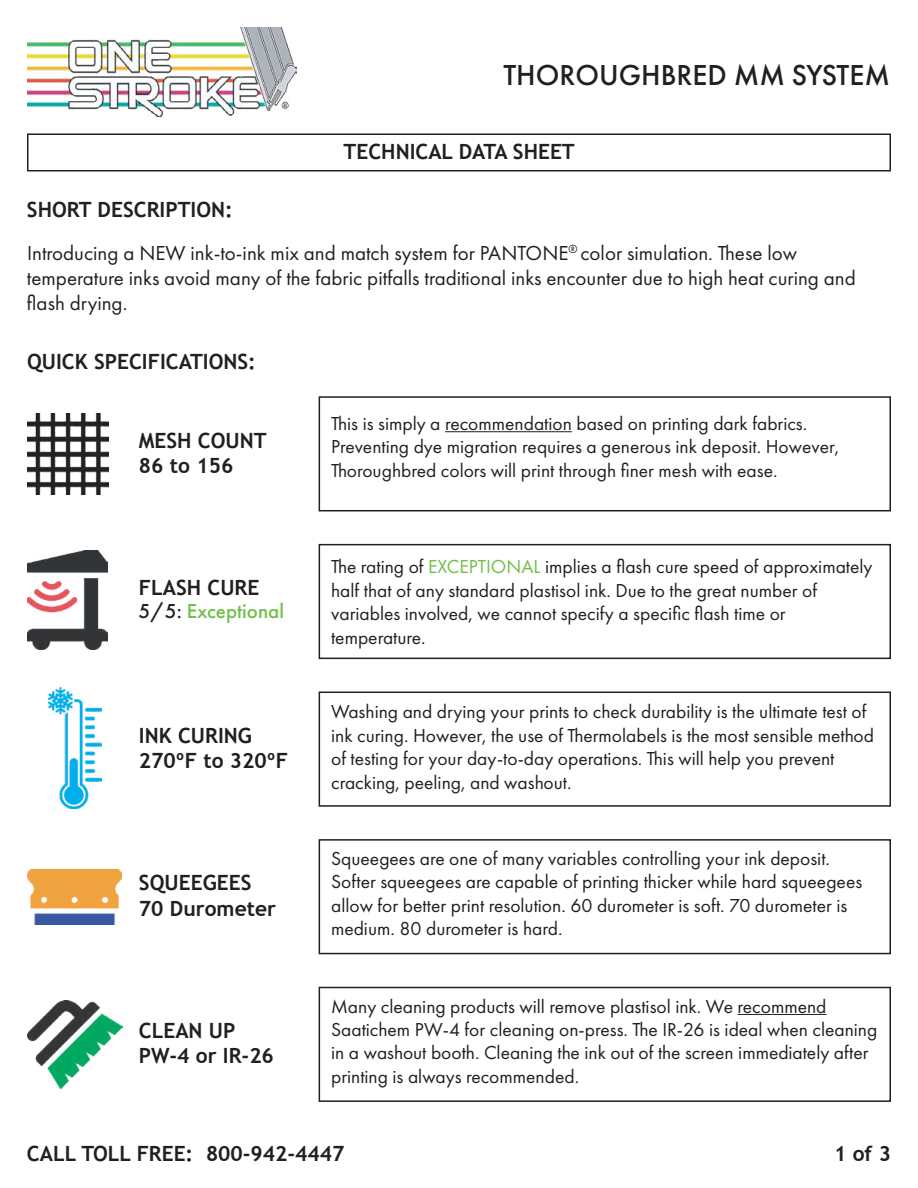
<style>
.page{position:relative;width:918px;height:1188px;background:#fff}
.page>*{position:absolute;margin:0;border:0;box-sizing:border-box;transform-origin:0 0}
.t1{font:500 30px "Futura PT";color:#231f20}
.t2{font:21px/25.2px "Futura PT";color:#231f20}
.t3{font:700 21px/25.2px "Trebuchet MS";color:#231f20}
.t4{font:500 21px "Futura PT";color:#71bf4a}
.t5{font:19.5px/23.4px "Futura PT";color:#231f20}
.t6{font:18px "Trebuchet MS";color:#231f20}
.s1{color:#231f20}
.s2{color:#71bf4a}
</style>
<div class="page">
<div style="left:27px;top:134px;width:864px;height:37px;border:2px solid #231f20"></div>
<img style="left:27px;top:27px;width:269px;height:90px">
<img style="left:27px;top:551px;width:81px;height:98px">
<div style="left:319px;top:544px;width:572px;height:115px;border:2px solid #231f20"></div>
<img style="left:27px;top:413px;width:81px;height:81px">
<div style="left:319px;top:396px;width:572px;height:115px;border:2px solid #231f20"></div>
<div style="left:319px;top:692px;width:572px;height:115px;border:2px solid #231f20"></div>
<img style="left:48px;top:687px;width:53px;height:122px">
<div style="left:319px;top:839px;width:572px;height:115px;border:2px solid #231f20"></div>
<img style="left:27px;top:869px;width:95px;height:55px">
<div style="left:319px;top:987px;width:572px;height:115px;border:2px solid #231f20"></div>
<img style="left:28px;top:1001px;width:94px;height:87px">
<hr style="left:445px;top:431px;width:127px;height:1px;background:#231f20">
<hr style="left:738px;top:1014px;width:89px;height:1px;background:#231f20">
<h1 class="t1" style="left:503px;top:57px;width:388px">THOROUGHBRED MM SYSTEM</h1>
<p class="t3" style="left:27px;top:197px;width:207px">SHORT DESCRIPTION:</p>
<p class="t3" style="left:344px;top:139px;width:233px">TECHNICAL DATA SHEET</p>
<p class="t2" style="left:27px;top:240px;width:830px">Introducing a NEW ink-to-ink mix and match system for PANTONE<sup>®</sup> color simulation. These low temperature inks avoid many of the fabric pitfalls traditional inks encounter due to high heat curing and flash drying.</p>
<p class="t3" style="left:27px;top:349px;width:230px">QUICK SPECIFICATIONS:</p>
<p class="t3" style="left:139px;top:428px;width:129px">MESH COUNT</p>
<p class="t3" style="left:139px;top:453px;width:96px">86 to 156</p>
<p class="t3" style="left:139px;top:575px;width:122px">FLASH CURE</p>
<p class="t4" style="left:139px;top:598px;width:147px"><span class="s1">5/5:</span> Exceptional</p>
<p class="t3" style="left:139px;top:723px;width:114px">INK CURING</p>
<p class="t3" style="left:139px;top:748px;width:151px">270ºF to 320ºF</p>
<p class="t3" style="left:139px;top:870px;width:139px">SQUEEGEES<br>70 Durometer</p>
<p class="t3" style="left:139px;top:1018px;width:137px">CLEAN UP<br>PW-4 or IR-26</p>
<p class="t5" style="left:331px;top:411px;width:510px">This is simply a recommendation based on printing dark fabrics.<br>Preventing dye migration requires a generous ink deposit. However,<br>Thoroughbred colors will print through finer mesh with ease.</p>
<p class="t5" style="left:331px;top:555px;width:543px">The rating of <span class="s2">EXCEPTIONAL</span> implies a flash cure speed of approximately half that of any standard plastisol ink. Due to the great number of variables involved, we cannot specify a specific flash time or temperature.</p>
<p class="t6" style="left:867px;top:557px;width:8px">-</p>
<p class="t5" style="left:331px;top:700px;width:544px">Washing and drying your prints to check durability is the ultimate test of ink curing. However, the use of Thermolabels is the most sensible method of testing for your day-to-day operations. This will help you prevent cracking, peeling, and washout.</p>
<p class="t5" style="left:331px;top:846px;width:533px">Squeegees are one of many variables controlling your ink deposit.<br>Softer squeegees are capable of printing thicker while hard squeegees allow for better print resolution. 60 durometer is soft. 70 durometer is medium. 80 durometer is hard.</p>
<p class="t5" style="left:331px;top:994px;width:548px">Many cleaning products will remove plastisol ink. We recommend Saatichem PW-4 for cleaning on-press. The IR-26 is ideal when cleaning in a washout booth. Cleaning the ink out of the screen immediately after printing is always recommended.</p>
<p class="t3" style="left:27px;top:1141px;width:319px">CALL TOLL FREE: 800-942-4447</p>
<p class="t3" style="left:834px;top:1141px;width:58px">1 of 3</p>
</div>
